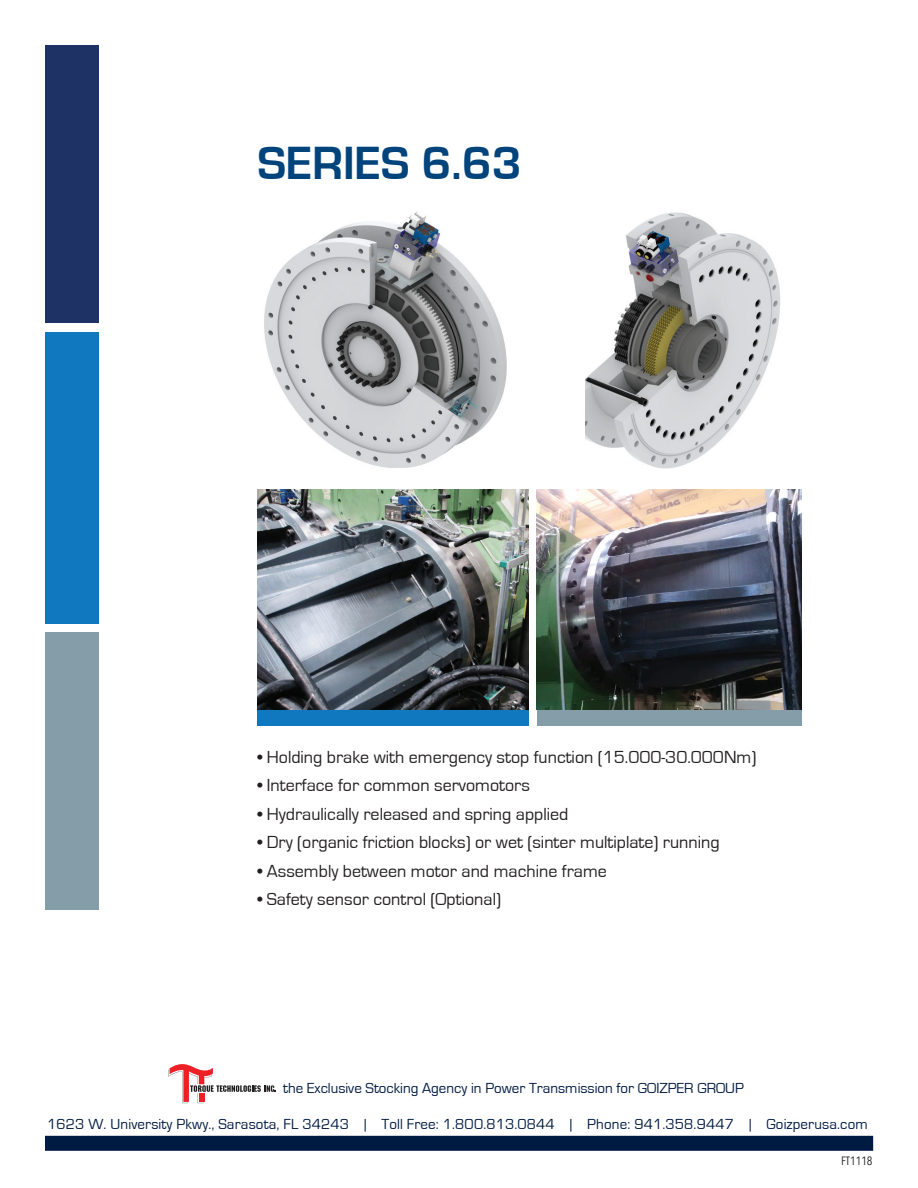
<style>
.page{position:relative;width:918px;height:1188px;background:#fff}
.page>*{position:absolute;margin:0;border:0;box-sizing:border-box;transform-origin:0 0}
.t1{font:700 48px "Eurostile";color:#00447b}
.t2{font:18px "Eurostile";color:#231f20}
.t3{font:15px "Eurostile";letter-spacing:.01em;color:#001b42}
.t4{font:12px "Avenir Next Condensed";color:#231f20}
</style>
<div class="page">
<div style="left:45px;top:1136px;width:828px;height:15px;background:#001b42"></div>
<svg style="left:168px;top:1064px;width:108px;height:39px"></svg>
<div style="left:257px;top:672px;width:272px;height:54px;background:#1078bf"></div>
<div style="left:537px;top:672px;width:265px;height:54px;background:#859da9"></div>
<img style="left:537px;top:489px;width:265px;height:221px">
<div style="left:45px;top:332px;width:54px;height:291px;background:#1078bf"></div>
<div style="left:45px;top:632px;width:54px;height:278px;background:#859da9"></div>
<div style="left:45px;top:45px;width:54px;height:278px;background:#1f3266"></div>
<img style="left:257px;top:489px;width:272px;height:221px">
<img style="left:585px;top:212px;width:195px;height:257px">
<img style="left:264px;top:212px;width:243px;height:256px">
<p class="t1" style="left:257px;top:137px;width:266px">SERIES 6.63</p>
<p class="t2" style="left:257px;top:747px;width:500px">• Holding brake with emergency stop function (15.000-30.000Nm)</p>
<p class="t2" style="left:257px;top:775px;width:274px">• Interface for common servomotors</p>
<p class="t2" style="left:257px;top:804px;width:313px">• Hydraulically released and spring applied</p>
<p class="t2" style="left:257px;top:832px;width:464px">• Dry (organic friction blocks) or wet (sinter multiplate) running</p>
<p class="t2" style="left:257px;top:861px;width:351px">• Assembly between motor and machine frame</p>
<p class="t2" style="left:257px;top:889px;width:245px">• Safety sensor control (Optional)</p>
<p class="t3" style="left:283px;top:1080px;width:462px">the Exclusive Stocking Agency in Power Transmission for GOIZPER GROUP</p>
<p class="t3" style="left:47px;top:1116px;width:822px">1623 W. University Pkwy., Sarasota, FL 34243 | Toll Free: 1.800.813.0844 | Phone: 941.358.9447 | Goizperusa.com</p>
<p class="t4" style="left:841px;top:1150px;width:33px">FT1118</p>
</div>
